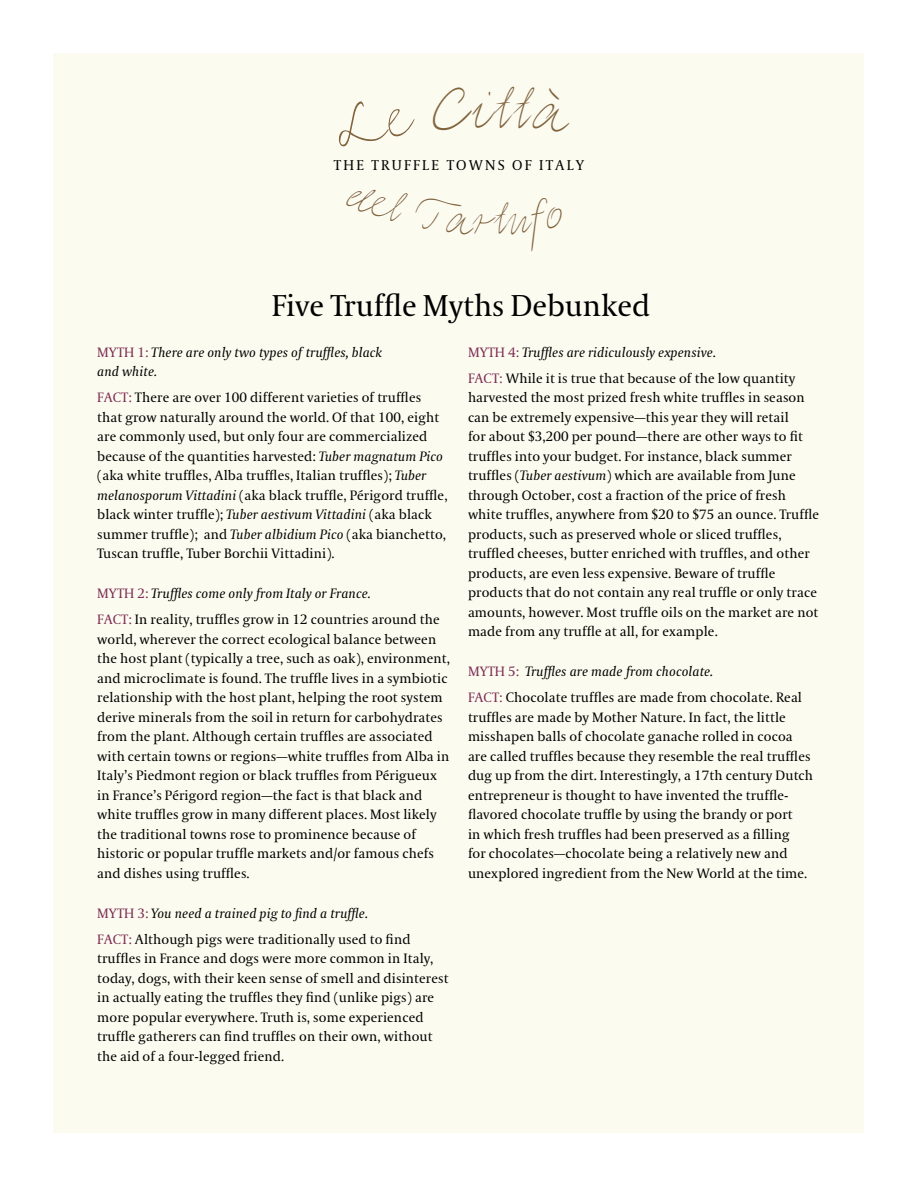
<style>
.page{position:relative;width:918px;height:1188px;background:#fff}
.page>*{position:absolute;margin:0;border:0;box-sizing:border-box;transform-origin:0 0}
.t1{font:51.9px "Elisa LT";color:#82653a;scale:.85 1}
.t2{font:30px "Coranto";color:#000}
.t3{font:14.1px "Coranto";letter-spacing:.16em;color:#000}
.t4{font:13.5px/19.5px "Coranto";letter-spacing:.01em;color:#000}
.t5{font:italic 13.5px/19.5px "Coranto";letter-spacing:.01em;color:#000}
.t6{font:13.5px "Coranto";letter-spacing:.01em;color:#7c2d55}
.s1{font-style:normal;color:#7c2d55}
.s2{color:#7c2d55}
.s3{font-style:italic}
</style>
<div class="page">
<div style="left:54px;top:53px;width:810px;height:1080px;background:#fcfbef"></div>
<svg style="left:339px;top:101px;width:76px;height:46px"></svg>
<svg style="left:433px;top:86px;width:137px;height:46px"></svg>
<svg style="left:346px;top:189px;width:216px;height:63px"></svg>
<h1 class="t1" style="left:494px;top:79px;width:26px">t</h1>
<p class="t3" style="left:334px;top:157px;width:21px">The</p>
<p class="t3" style="left:372px;top:157px;width:21px">Truff</p>
<p class="t3" style="left:422px;top:157px;width:47px">le Towns</p>
<p class="t3" style="left:512px;top:157px;width:72px">of Italy</p>
<h2 class="t2" style="left:272px;top:288px;width:380px">Five Truffle Myths Debunked</h2>
<p class="t5" style="left:97px;top:343px;width:286px;text-indent:40px"><span class="s1">1:</span> There are only two types of truffles, black and white.</p>
<p class="t4" style="left:97px;top:388px;width:352px"><span class="s2">Fact:</span> There are over 100 different varieties of truffles that grow naturally around the world. Of that 100, eight are commonly used, but only four are commercialized because of the quantities harvested: <span class="s3">Tuber magnatum Pico </span>(aka white truffles, Alba truffles, Italian truffles); <span class="s3">Tuber melanosporum Vittadini</span> (aka black truffle, Périgord truffle, black winter truffle); <span class="s3">Tuber aestivum Vittadini</span> (aka black summer truffle); and <span class="s3">Tuber albidium Pico</span> (aka bianchetto, Tuscan truffle, Tuber Borchii Vittadini).</p>
<p class="t6" style="left:97px;top:585px;width:22px">Myth</p>
<p class="t6" style="left:97px;top:344px;width:22px">Myth</p>
<p class="t4" style="left:97px;top:581px;width:344px;line-height:26.2px;text-indent:40px"><span class="s2">2:</span> <span class="s3">Truffles come only from Italy or France.<br></span><span class="s2">Fact:</span> In reality, truffles grow in 12 countries around the</p>
<p class="t4" style="left:97px;top:630px;width:354px">world, wherever the correct ecological balance between the host plant (typically a tree, such as oak), environment, and microclimate is found. The truffle lives in a symbiotic relationship with the host plant, helping the root system derive minerals from the soil in return for carbohydrates from the plant. Although certain truffles are associated with certain towns or regions—white truffles from Alba in Italy’s Piedmont region or black truffles from Périgueux in France’s Périgord region—the fact is that black and white truffles grow in many different places. Most likely the traditional towns rose to prominence because of historic or popular truffle markets and/or famous chefs and dishes using truffles.</p>
<p class="t6" style="left:97px;top:905px;width:22px">Myth</p>
<p class="t4" style="left:97px;top:900px;width:315px;line-height:26.2px;text-align:center"><span class="s2">3:</span> <span class="s3">You need a trained pig to find a truffle.<br></span><span class="s2">Fact:</span> Although pigs were traditionally used to find</p>
<p class="t4" style="left:97px;top:949px;width:353px">truffles in France and dogs were more common in Italy, today, dogs, with their keen sense of smell and disinterest in actually eating the truffles they find (unlike pigs) are more popular everywhere. Truth is, some experienced truffle gatherers can find truffles on their own, without the aid of a four-legged friend.</p>
<p class="t4" style="left:468px;top:339px;width:329px;line-height:26.2px;text-indent:40px"><span class="s2">4:</span> <span class="s3">Truffles are ridiculously expensive.<br></span><span class="s2">Fact:</span> While it is true that because of the low quantity</p>
<p class="t4" style="left:468px;top:388px;width:353px">harvested the most prized fresh white truffles in season can be extremely expensive—this year they will retail<br>for about $3,200 per pound—there are other ways to fit truffles into your budget. For instance, black summer truffles (<span class="s3">Tuber aestivum</span>) which are available from June through October, cost a fraction of the price of fresh white truffles, anywhere from $20 to $75 an ounce. Truffle products, such as preserved whole or sliced truffles, truffled cheeses, butter enriched with truffles, and other products, are even less expensive. Beware of truffle products that do not contain any real truffle or only trace amounts, however. Most truffle oils on the market are not made from any truffle at all, for example.</p>
<p class="t6" style="left:468px;top:663px;width:22px">Myth</p>
<p class="t6" style="left:468px;top:344px;width:22px">Myth</p>
<p class="t4" style="left:468px;top:659px;width:336px;line-height:26.2px;text-indent:40px"><span class="s2">5:</span> <span class="s3">Truffles are made from chocolate.<br></span><span class="s2">Fact:</span> Chocolate truffles are made from chocolate. Real</p>
<p class="t4" style="left:468px;top:708px;width:347px">truffles are made by Mother Nature. In fact, the little misshapen balls of chocolate ganache rolled in cocoa are called truffles because they resemble the real truffles dug up from the dirt. Interestingly, a 17th century Dutch entrepreneur is thought to have invented the truffle&shy;flavored chocolate truffle by using the brandy or port<br>in which fresh truffles had been preserved as a filling<br>for chocolates—chocolate being a relatively new and unexplored ingredient from the New World at the time.</p>
</div>
